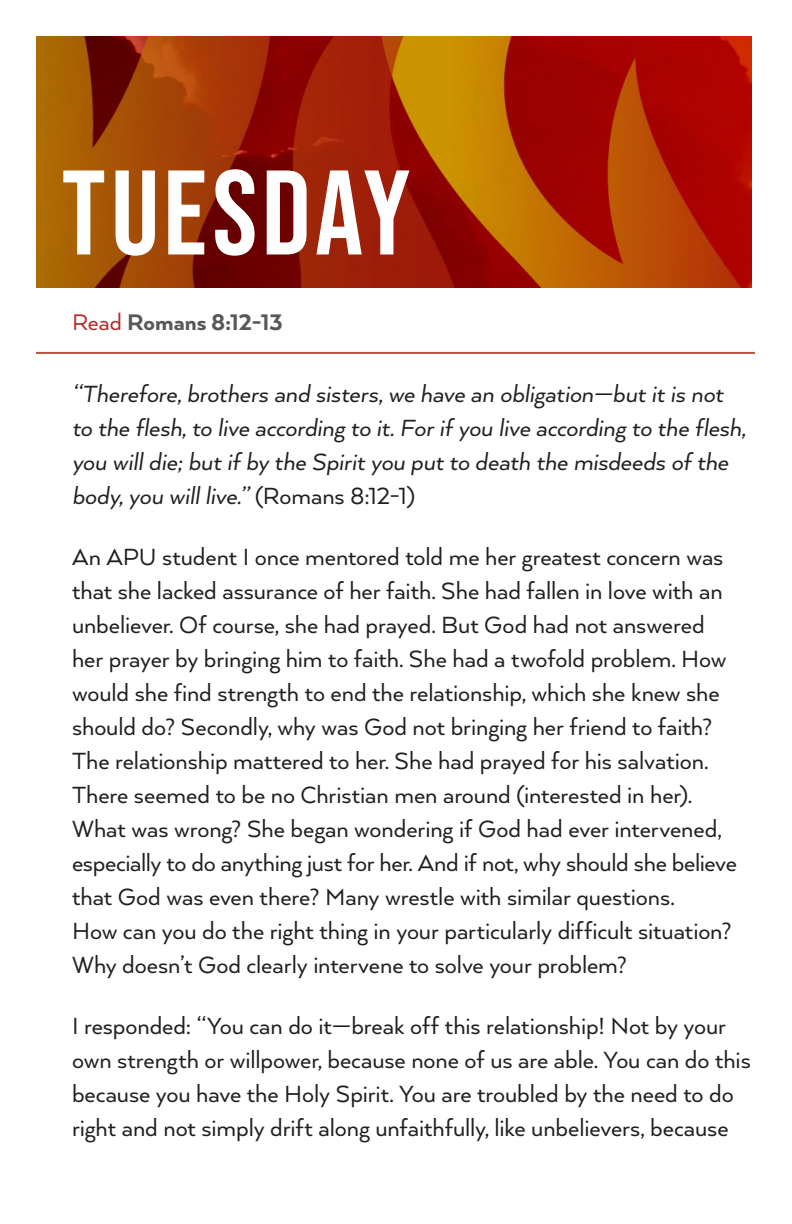
<style>
.page{position:relative;width:792px;height:1224px;background:#fff}
.page>*{position:absolute;margin:0;border:0;box-sizing:border-box;transform-origin:0 0}
.Big_weekday_title{font:120px "Bebas Neue";letter-spacing:.04em;color:#fff}
.Body{font:27px/34px "Arquitecta";letter-spacing:-.005em;color:#231f20}
.Body-2{font:italic 27px/34px "Arquitecta";letter-spacing:-.005em;color:#231f20}
.Weekly_verses{font:800 26px "Arquitecta";color:#57585a}
.s1{font-weight:400;color:#b62a27}
.s2{font-style:normal}
</style>
<div class="page">
<img style="left:36px;top:36px;width:716px;height:252px">
<hr style="left:36px;top:352px;width:719px;height:2px;background:#bb503e">
<p class="Big_weekday_title" style="left:62px;top:145px;width:350px">TUESDAY</p>
<p class="Weekly_verses" style="left:72px;top:306px;width:212px"><span class="s1">Read</span> Romans 8:12-13</p>
<p class="Body-2" style="left:72px;top:376px;width:675px">“Therefore, brothers and sisters, we have an obligation—but it is not to the flesh, to live according to it. For if you live according to the flesh, you will die; but if by the Spirit you put to death the misdeeds of the body, you will live.” <span class="s2">(Romans 8:12-1)</span></p>
<p class="Body" style="left:72px;top:539px;width:666px">An APU student I once mentored told me her greatest concern was that she lacked assurance of her faith. She had fallen in love with an unbeliever. Of course, she had prayed. But God had not answered her prayer by bringing him to faith. She had a twofold problem. How would she find strength to end the relationship, which she knew she should do? Secondly, why was God not bringing her friend to faith?<br>The relationship mattered to her. She had prayed for his salvation.<br>There seemed to be no Christian men around (interested in her).<br>What was wrong? She began wondering if God had ever intervened, especially to do anything just for her. And if not, why should she believe that God was even there? Many wrestle with similar questions.<br>How can you do the right thing in your particularly difficult situation?<br>Why doesn’t God clearly intervene to solve your problem?</p>
<p class="Body" style="left:72px;top:1008px;width:680px">I responded: “You can do it—break off this relationship! Not by your own strength or willpower, because none of us are able. You can do this because you have the Holy Spirit. You are troubled by the need to do right and not simply drift along unfaithfully, like unbelievers, because</p>
</div>
